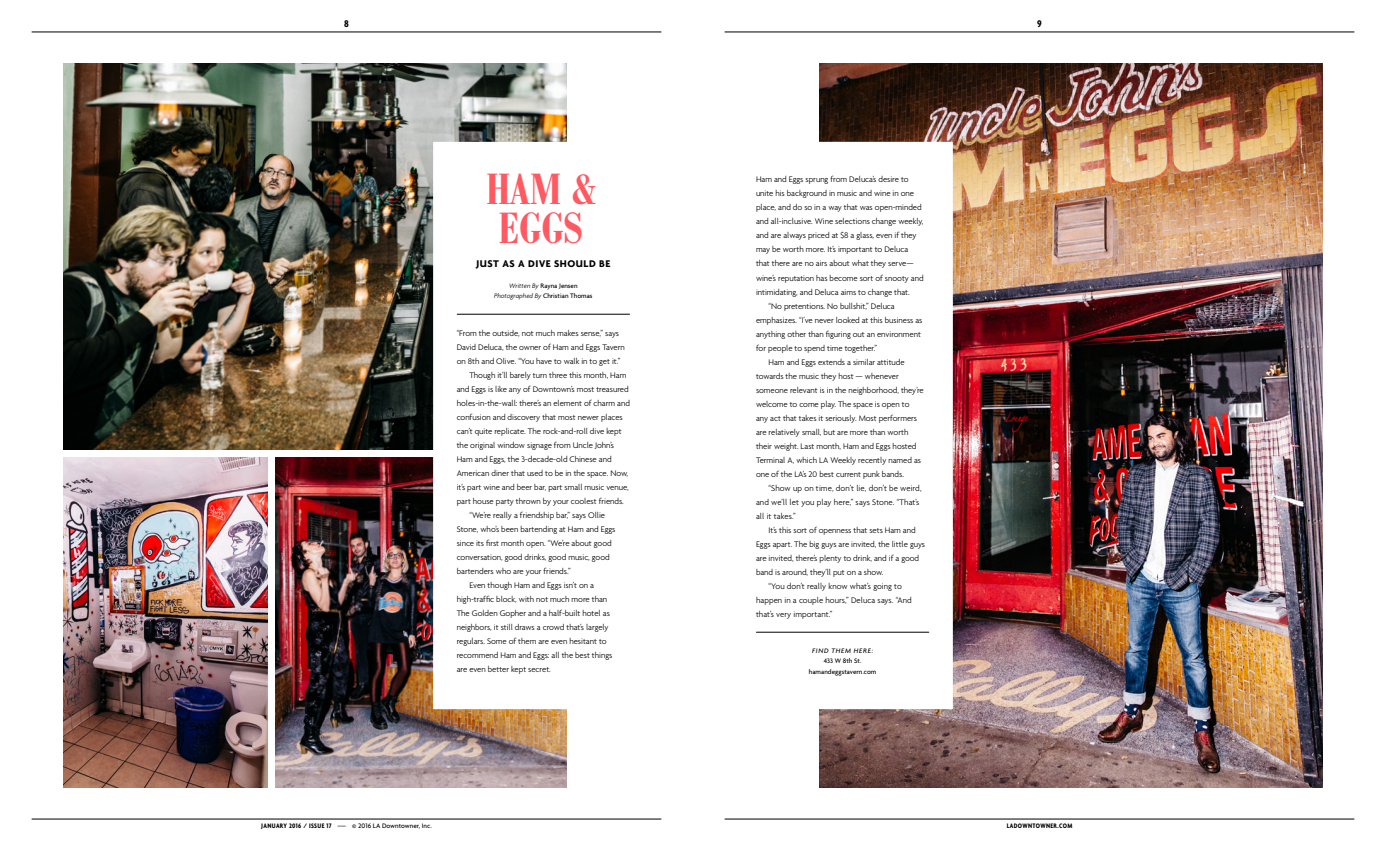
<style>
.page{position:relative;width:1386px;height:851px;background:#fff}
.page>*{position:absolute;margin:0;border:0;box-sizing:border-box;transform-origin:0 0}
.t1{font:45.5px/38.5px "Bodoni Antiqua TOT Dem Bol Con";letter-spacing:-.01em;color:#ff5961}
.t2{font:700 10.5px "Agenda";letter-spacing:.05em;color:#000}
.t3{font:700 condensed 10.5px "Agenda";color:#000}
.t4{font:300 8.75px "Agenda";letter-spacing:-.005em;color:#000}
.t5{font:500 7px/10.5px "Agenda";color:#000;text-align:center}
.t6{font:700 condensed 7px "Agenda";letter-spacing:.05em;color:#000}
.t7{font:italic 500 7px "Agenda";letter-spacing:.1em;color:#000}
.s1{font-weight:300;font-style:italic}
.s2{font-weight:700;font-stretch:condensed}
.s3{font-stretch:condensed}
</style>
<div class="page">
<img style="left:819px;top:63px;width:504px;height:725px">
<img style="left:63px;top:63px;width:504px;height:386px">
<img style="left:63px;top:457px;width:205px;height:331px">
<img style="left:276px;top:457px;width:291px;height:331px">
<hr style="left:32px;top:32px;width:629px;height:1px;background:#000">
<hr style="left:725px;top:32px;width:629px;height:1px;background:#000">
<hr style="left:32px;top:818px;width:629px;height:1px;background:#000">
<hr style="left:725px;top:818px;width:629px;height:1px;background:#000">
<div style="left:433px;top:142px;width:229px;height:567px;background:#fff"></div>
<div style="left:725px;top:142px;width:228px;height:567px;background:#fff"></div>
<hr style="left:457px;top:314px;width:173px;height:1px;background:#000">
<hr style="left:756px;top:631px;width:173px;height:1px;background:#000">
<p class="t3" style="left:344px;top:18px;width:6px">8</p>
<p class="t3" style="left:1037px;top:18px;width:6px">9</p>
<h1 class="t1" style="left:486px;top:171px;width:112px">HAM &amp;<br>EGGS</h1>
<p class="t4" style="left:756px;top:174px;width:154px">Ham and Eggs sprung from Deluca’s desire to</p>
<p class="t4" style="left:756px;top:188px;width:160px">unite his background in music and wine in one</p>
<p class="t4" style="left:756px;top:202px;width:167px">place, and do so in a way that was open-minded</p>
<p class="t4" style="left:756px;top:216px;width:169px">and all-inclusive. Wine selections change weekly,</p>
<p class="t4" style="left:756px;top:230px;width:162px">and are always priced at $8 a glass, even if they</p>
<p class="t4" style="left:756px;top:244px;width:154px">may be worth more. It’s important to Deluca</p>
<p class="t4" style="left:756px;top:258px;width:159px">that there are no airs about what they serve—</p>
<p class="t4" style="left:756px;top:272px;width:169px">wine’s reputation has become sort of snooty and</p>
<p class="t4" style="left:756px;top:286px;width:155px">intimidating, and Deluca aims to change that.</p>
<p class="t4" style="left:769px;top:300px;width:128px">“No pretentions. No bullshit,” Deluca</p>
<p class="t4" style="left:756px;top:314px;width:168px">emphasizes. “I’ve never looked at this business as</p>
<p class="t4" style="left:756px;top:328px;width:167px">anything other than figuring out an environment</p>
<p class="t4" style="left:756px;top:342px;width:123px">for people to spend time together.”</p>
<p class="t4" style="left:769px;top:356px;width:138px">Ham and Eggs extends a similar attitude</p>
<p class="t4" style="left:756px;top:370px;width:144px">towards the music they host — whenever</p>
<p class="t4" style="left:756px;top:384px;width:169px">someone relevant is in the neighborhood, they’re</p>
<p class="t4" style="left:756px;top:398px;width:155px">welcome to come play. The space is open to</p>
<p class="t4" style="left:756px;top:412px;width:163px">any act that takes it seriously. Most performers</p>
<p class="t4" style="left:756px;top:426px;width:154px">are relatively small, but are more than worth</p>
<p class="t4" style="left:756px;top:440px;width:162px">their weight. Last month, Ham and Eggs hosted</p>
<p class="t4" style="left:756px;top:454px;width:167px">Terminal A, which LA Weekly recently named as</p>
<p class="t4" style="left:756px;top:468px;width:149px">one of the LA’s 20 best current punk bands.</p>
<p class="t4" style="left:769px;top:482px;width:155px">“Show up on time, don’t lie, don’t be weird,</p>
<p class="t4" style="left:756px;top:496px;width:165px">and we’ll let you play here,” says Stone. “That’s</p>
<p class="t4" style="left:756px;top:510px;width:41px">all it takes.”</p>
<p class="t4" style="left:769px;top:524px;width:149px">It’s this sort of openness that sets Ham and</p>
<p class="t4" style="left:756px;top:538px;width:171px">Eggs apart. The big guys are invited, the little guys</p>
<p class="t4" style="left:756px;top:552px;width:165px">are invited, there’s plenty to drink, and if a good</p>
<p class="t4" style="left:756px;top:566px;width:129px">band is around, they’ll put on a show.</p>
<p class="t4" style="left:769px;top:580px;width:135px">“You don’t really know what’s going to</p>
<p class="t4" style="left:756px;top:594px;width:157px">happen in a couple hours,” Deluca says. “And</p>
<p class="t4" style="left:756px;top:608px;width:78px">that’s very important.”</p>
<p class="t7" style="left:812px;top:646px;width:62px">FIND THEM HERE:</p>
<p class="t5" style="left:809px;top:655px;width:69px">433 W 8th St. hamandeggstavern.com</p>
<p class="t2" style="left:476px;top:257px;width:136px">JUST AS A DIVE SHOULD BE</p>
<p class="t5" style="left:494px;top:280px;width:100px"><span class="s1">Written By</span> Rayna Jensen<br><span class="s1">Photographed By</span> Christian Thomas</p>
<p class="t4" style="left:457px;top:328px;width:164px">“From the outside, not much makes sense,” says</p>
<p class="t4" style="left:457px;top:342px;width:170px">David Deluca, the owner of Ham and Eggs Tavern</p>
<p class="t4" style="left:457px;top:356px;width:165px">on 8th and Olive. “You have to walk in to get it.”</p>
<p class="t4" style="left:469px;top:370px;width:159px">Though it’ll barely turn three this month, Ham</p>
<p class="t4" style="left:457px;top:384px;width:173px">and Eggs is like any of Downtown’s most treasured</p>
<p class="t4" style="left:457px;top:398px;width:175px">holes-in-the-wall: there’s an element of charm and</p>
<p class="t4" style="left:457px;top:412px;width:168px">confusion and discovery that most newer places</p>
<p class="t4" style="left:457px;top:426px;width:166px">can’t quite replicate. The rock-and-roll dive kept</p>
<p class="t4" style="left:457px;top:440px;width:159px">the original window signage from Uncle John’s</p>
<p class="t4" style="left:457px;top:454px;width:156px">Ham and Eggs, the 3-decade-old Chinese and</p>
<p class="t4" style="left:457px;top:468px;width:173px">American diner that used to be in the space. Now,</p>
<p class="t4" style="left:457px;top:482px;width:174px">it’s part wine and beer bar, part small music venue,</p>
<p class="t4" style="left:457px;top:496px;width:169px">part house party thrown by your coolest friends.</p>
<p class="t4" style="left:469px;top:510px;width:137px">“We’re really a friendship bar,” says Ollie</p>
<p class="t4" style="left:457px;top:524px;width:160px">Stone, who’s been bartending at Ham and Eggs</p>
<p class="t4" style="left:457px;top:538px;width:156px">since its first month open. “We’re about good</p>
<p class="t4" style="left:457px;top:552px;width:155px">conversation, good drinks, good music, good</p>
<p class="t4" style="left:457px;top:566px;width:115px">bartenders who are your friends.”</p>
<p class="t4" style="left:469px;top:580px;width:126px">Even though Ham and Eggs isn’t on a</p>
<p class="t4" style="left:457px;top:594px;width:152px">high-traffic block, with not much more than</p>
<p class="t4" style="left:457px;top:608px;width:155px">The Golden Gopher and a half-built hotel as</p>
<p class="t4" style="left:457px;top:622px;width:153px">neighbors, it still draws a crowd that’s largely</p>
<p class="t4" style="left:457px;top:636px;width:151px">regulars. Some of them are even hesitant to</p>
<p class="t4" style="left:457px;top:650px;width:157px">recommend Ham and Eggs: all the best things</p>
<p class="t4" style="left:457px;top:664px;width:96px">are even better kept secret.</p>
<p class="t5" style="left:261px;top:820px;width:172px"><span class="s2">JANUARY 2016 / ISSUE 17</span> <span class="s3">—</span> © 2016 LA Downtowner, Inc.</p>
<p class="t6" style="left:1007px;top:822px;width:67px">LADOWNTOWNER.COM</p>
</div>
